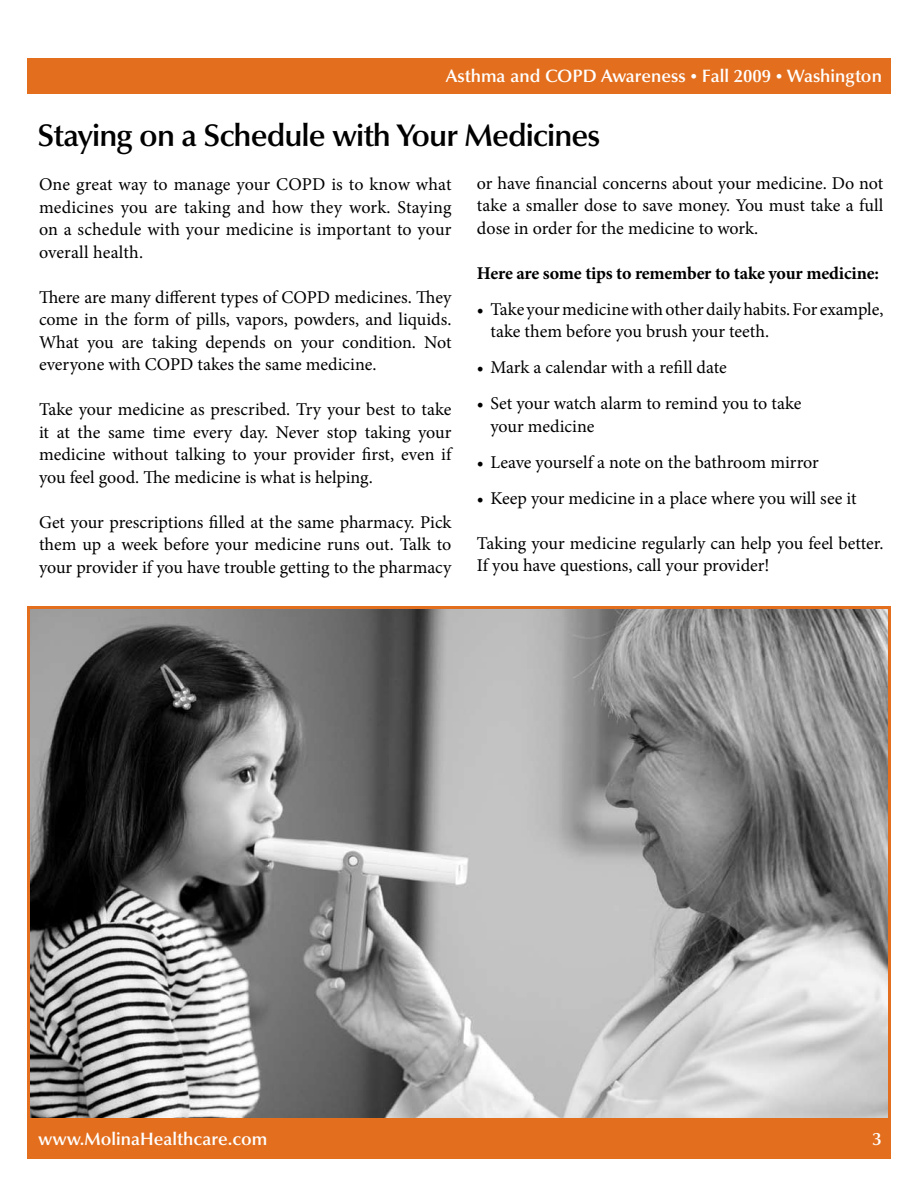
<style>
.page{position:relative;width:918px;height:1188px;background:#fff}
.page>*{position:absolute;margin:0;border:0;box-sizing:border-box;transform-origin:0 0}
.t1{font:600 31.5px "Optima LT Std";letter-spacing:-.03em;color:#000}
.t2{font:18px/22.5px "Minion Pro";color:#000;text-align:justify}
.t3{font:600 18px "Optima LT Std";color:#fff}
.t4{font:700 18px "Minion Pro";letter-spacing:-.015em;color:#000}
.s1{font-size:13.5px}
</style>
<div class="page">
<img style="left:31px;top:610px;width:856px;height:509px">
<div style="left:27px;top:58px;width:864px;height:36px;background:#e36f1e"></div>
<div style="left:27px;top:1119px;width:864px;height:40px;background:#e36f1e"></div>
<p class="t3" style="left:446px;top:66px;width:438px">Asthma and COPD Awareness <span class="s1">•</span> Fall 2009 <span class="s1">•</span> Washington</p>
<h1 class="t1" style="left:38px;top:117px;width:564px">Staying on a Schedule with Your Medicines</h1>
<p class="t2" style="left:39px;top:173px;width:414px">One great way to manage your COPD is to know what medicines you are taking and how they work. Staying on a schedule with your medicine is important to your overall health.</p>
<p class="t2" style="left:39px;top:286px;width:414px">There are many different types of COPD medicines. They come in the form of pills, vapors, powders, and liquids.<br>What you are taking depends on your condition. Not everyone with COPD takes the same medicine.</p>
<p class="t2" style="left:39px;top:398px;width:414px">Take your medicine as prescribed. Try your best to take it at the same time every day. Never stop taking your medicine without talking to your provider first, even if you feel good. The medicine is what is helping.</p>
<p class="t2" style="left:39px;top:511px;width:414px">Get your prescriptions filled at the same pharmacy. Pick them up a week before your medicine runs out. Talk to your provider if you have trouble getting to the pharmacy</p>
<p class="t2" style="left:477px;top:172px;width:408px">or have financial concerns about your medicine. Do not take a smaller dose to save money. You must take a full dose in order for the medicine to work.</p>
<p class="t4" style="left:477px;top:260px;width:403px">Here are some tips to remember to take your medicine:</p>
<p class="t2" style="left:490px;top:298px;width:395px;text-indent:-14px">• Take your medicine with other daily habits. For example, take them before you brush your teeth.</p>
<p class="t2" style="left:477px;top:356px;width:251px">• Mark a calendar with a refill date</p>
<p class="t2" style="left:490px;top:392px;width:312px;text-indent:-14px">• Set your watch alarm to remind you to take your medicine</p>
<p class="t2" style="left:477px;top:451px;width:343px">• Leave yourself a note on the bathroom mirror</p>
<p class="t2" style="left:477px;top:487px;width:381px">• Keep your medicine in a place where you will see it</p>
<p class="t2" style="left:477px;top:532px;width:408px">Taking your medicine regularly can help you feel better.<br>If you have questions, call your provider!</p>
<p class="t3" style="left:38px;top:1129px;width:231px">www.MolinaHealthcare.com</p>
<p class="t3" style="left:873px;top:1129px;width:11px">3</p>
</div>
